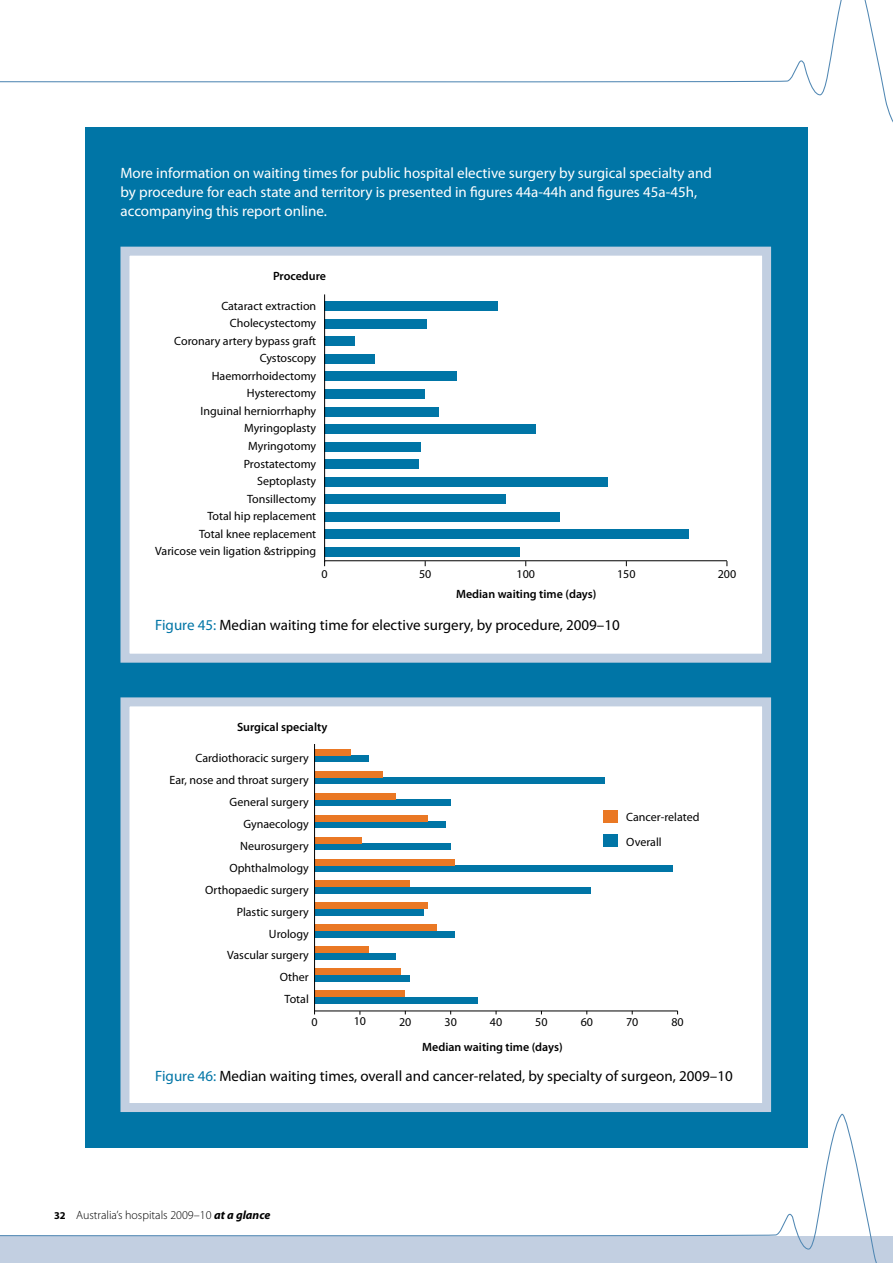
<style>
.page{position:relative;width:893px;height:1263px;background:#fff}
.page>*{position:absolute;margin:0;border:0;box-sizing:border-box;transform-origin:0 0}
.t1{font:15px/18.8px "Myriad Pro";color:#fff}
.t2{font:15px "Myriad Pro";color:#000}
.t3{font:12px "Myriad Pro";color:#000}
.t4{font:600 12px "Myriad Pro";color:#000}
.t5{font:300 12px "Myriad Pro";color:#000}
.s1{color:#0075a6}
.s2{font-weight:700;font-size:10.5px}
.s3{font-weight:700;font-style:italic}
</style>
<div class="page">
<svg style="left:0;top:1113px;width:893px;height:150px"></svg>
<svg style="left:0;top:0;width:893px;height:128px"></svg>
<div style="left:85px;top:128px;width:723px;height:1020px;background:#0075a6"></div>
<div style="left:125px;top:251px;width:642px;height:407px;background:#fff"></div>
<hr style="left:325px;top:560px;width:402px;height:1px;background:#000">
<div style="left:325px;top:301px;width:173px;height:10px;background:#0075a6"></div>
<div style="left:325px;top:319px;width:102px;height:10px;background:#0075a6"></div>
<div style="left:325px;top:336px;width:30px;height:10px;background:#0075a6"></div>
<div style="left:325px;top:354px;width:50px;height:10px;background:#0075a6"></div>
<div style="left:325px;top:372px;width:132px;height:9px;background:#0075a6"></div>
<div style="left:325px;top:389px;width:100px;height:10px;background:#0075a6"></div>
<div style="left:325px;top:407px;width:114px;height:9px;background:#0075a6"></div>
<div style="left:325px;top:424px;width:211px;height:10px;background:#0075a6"></div>
<div style="left:325px;top:442px;width:96px;height:10px;background:#0075a6"></div>
<div style="left:325px;top:459px;width:94px;height:10px;background:#0075a6"></div>
<div style="left:325px;top:477px;width:283px;height:10px;background:#0075a6"></div>
<div style="left:325px;top:494px;width:181px;height:10px;background:#0075a6"></div>
<div style="left:325px;top:512px;width:235px;height:10px;background:#0075a6"></div>
<div style="left:325px;top:529px;width:364px;height:10px;background:#0075a6"></div>
<div style="left:325px;top:547px;width:195px;height:10px;background:#0075a6"></div>
<hr style="left:324px;top:294px;width:1px;height:268px;background:#000">
<div style="left:120px;top:247px;width:651px;height:416px;border:9px solid #c2cfe1"></div>
<div style="left:125px;top:702px;width:642px;height:405px;background:#fff"></div>
<hr style="left:315px;top:1010px;width:363px;height:1px;background:#000">
<div style="left:604px;top:834px;width:14px;height:13px;background:#0075a6"></div>
<div style="left:315px;top:756px;width:54px;height:6px;background:#0075a6"></div>
<div style="left:315px;top:777px;width:290px;height:7px;background:#0075a6"></div>
<div style="left:315px;top:799px;width:136px;height:7px;background:#0075a6"></div>
<div style="left:315px;top:821px;width:131px;height:7px;background:#0075a6"></div>
<div style="left:315px;top:843px;width:136px;height:7px;background:#0075a6"></div>
<div style="left:315px;top:865px;width:358px;height:7px;background:#0075a6"></div>
<div style="left:315px;top:887px;width:276px;height:7px;background:#0075a6"></div>
<div style="left:315px;top:909px;width:108px;height:7px;background:#0075a6"></div>
<div style="left:315px;top:931px;width:140px;height:7px;background:#0075a6"></div>
<div style="left:315px;top:953px;width:81px;height:7px;background:#0075a6"></div>
<div style="left:315px;top:975px;width:95px;height:7px;background:#0075a6"></div>
<div style="left:315px;top:997px;width:163px;height:6px;background:#0075a6"></div>
<div style="left:604px;top:810px;width:14px;height:13px;background:#ea7824"></div>
<div style="left:315px;top:749px;width:36px;height:7px;background:#ea7824"></div>
<div style="left:315px;top:771px;width:68px;height:6px;background:#ea7824"></div>
<div style="left:315px;top:793px;width:81px;height:6px;background:#ea7824"></div>
<div style="left:315px;top:815px;width:113px;height:6px;background:#ea7824"></div>
<div style="left:315px;top:837px;width:47px;height:6px;background:#ea7824"></div>
<div style="left:315px;top:859px;width:140px;height:6px;background:#ea7824"></div>
<div style="left:315px;top:881px;width:95px;height:6px;background:#ea7824"></div>
<div style="left:315px;top:903px;width:113px;height:6px;background:#ea7824"></div>
<div style="left:315px;top:924px;width:122px;height:7px;background:#ea7824"></div>
<div style="left:315px;top:946px;width:54px;height:7px;background:#ea7824"></div>
<div style="left:315px;top:968px;width:86px;height:7px;background:#ea7824"></div>
<div style="left:315px;top:990px;width:90px;height:7px;background:#ea7824"></div>
<hr style="left:314px;top:744px;width:1px;height:267px;background:#000">
<div style="left:120px;top:697px;width:651px;height:415px;border:9px solid #c2cfe1"></div>
<p class="t1" style="left:120px;top:164px;width:593px">More information on waiting times for public hospital elective surgery by surgical specialty and by procedure for each state and territory is presented in figures 44a-44h and figures 45a-45h, accompanying this report online.</p>
<p class="t4" style="left:273px;top:268px;width:55px">Procedure</p>
<p class="t3" style="left:221px;top:298px;width:96px">Cataract extraction</p>
<p class="t3" style="left:230px;top:316px;width:88px">Cholecystectomy</p>
<p class="t3" style="left:174px;top:333px;width:143px">Coronary artery bypass graft</p>
<p class="t3" style="left:260px;top:351px;width:58px">Cystoscopy</p>
<p class="t3" style="left:212px;top:368px;width:106px">Haemorrhoidectomy</p>
<p class="t3" style="left:247px;top:386px;width:71px">Hysterectomy</p>
<p class="t3" style="left:201px;top:403px;width:117px">Inguinal herniorrhaphy</p>
<p class="t3" style="left:244px;top:421px;width:74px">Myringoplasty</p>
<p class="t3" style="left:248px;top:439px;width:70px">Myringotomy</p>
<p class="t3" style="left:244px;top:456px;width:74px">Prostatectomy</p>
<p class="t3" style="left:257px;top:474px;width:61px">Septoplasty</p>
<p class="t3" style="left:247px;top:491px;width:71px">Tonsillectomy</p>
<p class="t3" style="left:207px;top:509px;width:110px">Total hip replacement</p>
<p class="t3" style="left:199px;top:526px;width:119px">Total knee replacement</p>
<p class="t3" style="left:155px;top:544px;width:162px">Varicose vein ligation &amp;stripping</p>
<p class="t3" style="left:322px;top:566px;width:8px">0</p>
<p class="t3" style="left:419px;top:566px;width:14px">50</p>
<p class="t3" style="left:517px;top:566px;width:20px">100</p>
<p class="t3" style="left:617px;top:566px;width:20px">150</p>
<p class="t3" style="left:718px;top:566px;width:20px">200</p>
<p class="t4" style="left:456px;top:586px;width:142px">Median waiting time (days)</p>
<p class="t2" style="left:155px;top:616px;width:466px"><span class="s1">Figure 45:</span> Median waiting time for elective surgery, by procedure, 2009–10</p>
<p class="t4" style="left:237px;top:719px;width:92px">Surgical specialty</p>
<p class="t3" style="left:195px;top:751px;width:115px">Cardiothoracic surgery</p>
<p class="t3" style="left:169px;top:772px;width:141px">Ear, nose and throat surgery</p>
<p class="t3" style="left:230px;top:794px;width:81px">General surgery</p>
<p class="t3" style="left:243px;top:816px;width:67px">Gynaecology</p>
<p class="t3" style="left:240px;top:838px;width:70px">Neurosurgery</p>
<p class="t3" style="left:230px;top:860px;width:81px">Ophthalmology</p>
<p class="t3" style="left:205px;top:882px;width:105px">Orthopaedic surgery</p>
<p class="t3" style="left:237px;top:904px;width:74px">Plastic surgery</p>
<p class="t3" style="left:269px;top:926px;width:41px">Urology</p>
<p class="t3" style="left:227px;top:948px;width:83px">Vascular surgery</p>
<p class="t3" style="left:280px;top:970px;width:31px">Other</p>
<p class="t3" style="left:285px;top:992px;width:26px">Total</p>
<p class="t3" style="left:626px;top:809px;width:75px">Cancer-related</p>
<p class="t3" style="left:626px;top:834px;width:37px">Overall</p>
<p class="t3" style="left:311px;top:1014px;width:8px">0</p>
<p class="t3" style="left:354px;top:1014px;width:14px">10</p>
<p class="t3" style="left:399px;top:1014px;width:14px">20</p>
<p class="t3" style="left:444px;top:1014px;width:14px">30</p>
<p class="t3" style="left:490px;top:1014px;width:14px">40</p>
<p class="t3" style="left:535px;top:1014px;width:14px">50</p>
<p class="t3" style="left:581px;top:1014px;width:14px">60</p>
<p class="t3" style="left:626px;top:1014px;width:14px">70</p>
<p class="t3" style="left:671px;top:1014px;width:14px">80</p>
<p class="t4" style="left:422px;top:1039px;width:142px">Median waiting time (days)</p>
<p class="t2" style="left:155px;top:1066px;width:579px"><span class="s1">Figure 46:</span> Median waiting times, overall and cancer-related, by specialty of surgeon, 2009–10</p>
<p class="t5" style="left:54px;top:1207px;width:218px"><span class="s2">32</span> Australia’s hospitals 2009–10 <span class="s3">at a glance</span></p>
</div>
